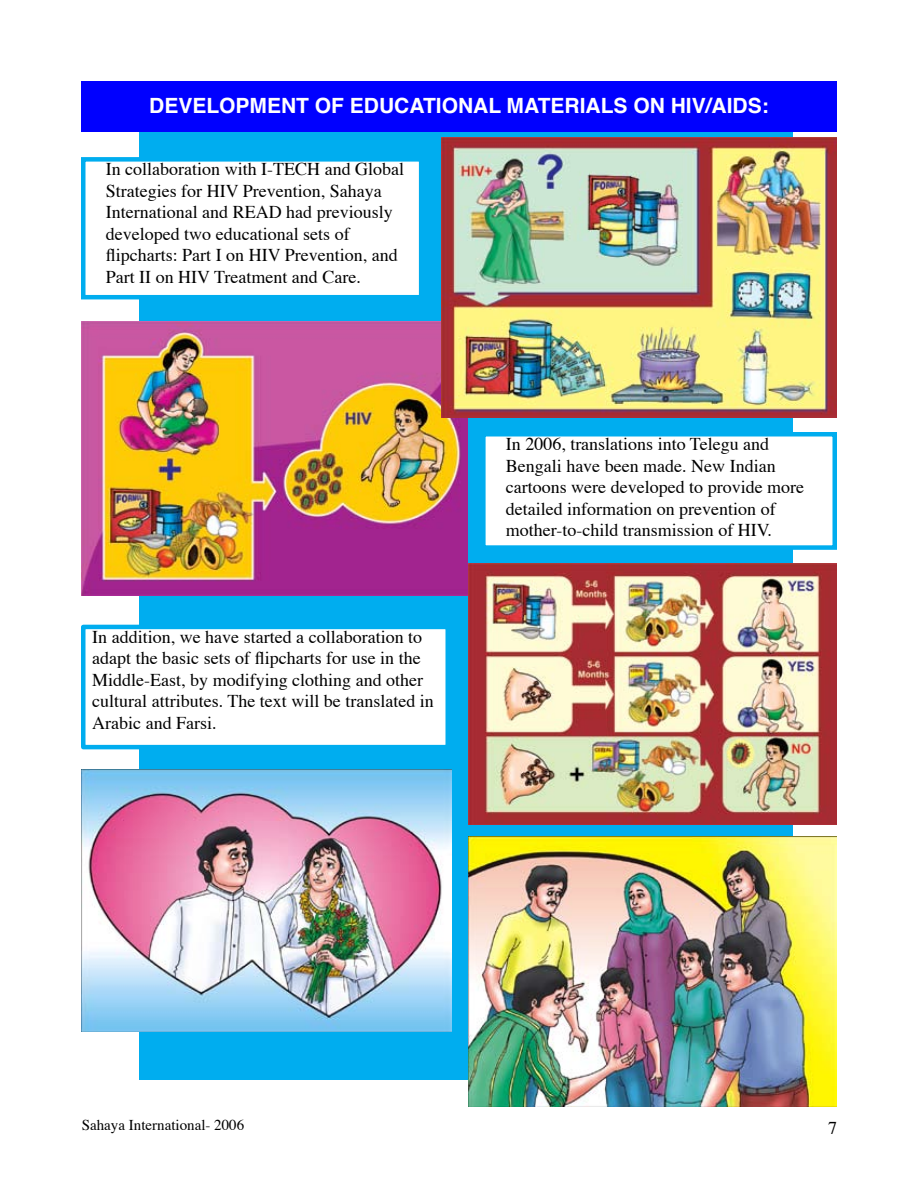
<style>
.page{position:relative;width:918px;height:1188px;background:#fff}
.page>*{position:absolute;margin:0;border:0;box-sizing:border-box;transform-origin:0 0}
.t1{font:700 21px "Helvetica";color:#fff}
.t2{font:18px/21.6px "Times";color:#000}
.t3{font:15px "Times";color:#000}
</style>
<div class="page">
<div style="left:140px;top:127px;width:654px;height:953px;background:#00adef"></div>
<div style="left:81px;top:81px;width:756px;height:51px;background:#00f"></div>
<div style="left:83px;top:159px;width:338px;height:138px;background:#fff"></div>
<div style="left:81px;top:157px;width:342px;height:142px;border:4px solid #00adef"></div>
<div style="left:483px;top:434px;width:352px;height:114px;background:#fff"></div>
<div style="left:481px;top:432px;width:356px;height:118px;border:4px solid #00adef"></div>
<div style="left:83px;top:627px;width:365px;height:120px;background:#fff"></div>
<div style="left:81px;top:625px;width:369px;height:124px;border:4px solid #00adef"></div>
<img style="left:81px;top:322px;width:387px;height:273px">
<img style="left:468px;top:564px;width:369px;height:261px">
<img style="left:468px;top:837px;width:369px;height:270px">
<img style="left:441px;top:137px;width:396px;height:280px">
<img style="left:81px;top:770px;width:371px;height:262px">
<p class="t1" style="left:149px;top:87px;width:621px">DEVELOPMENT OF EDUCATIONAL MATERIALS ON HIV/AIDS:</p>
<p class="t2" style="left:106px;top:157px;width:300px">In collaboration with I-TECH and Global Strategies for HIV Prevention, Sahaya International and READ had previously developed two educational sets of flipcharts: Part I on HIV Prevention, and Part II on HIV Treatment and Care.</p>
<p class="t2" style="left:92px;top:624px;width:343px">In addition, we have started a collaboration to adapt the basic sets of flipcharts for use in the Middle-East, by modifying clothing and other cultural attributes. The text will be translated in Arabic and Farsi.</p>
<p class="t2" style="left:506px;top:432px;width:300px">In 2006, translations into Telegu and Bengali have been made. New Indian cartoons were developed to provide more detailed information on prevention of mother-to-child transmission of HIV.</p>
<p class="t3" style="left:82px;top:1110px;width:164px">Sahaya International- 2006</p>
</div>
